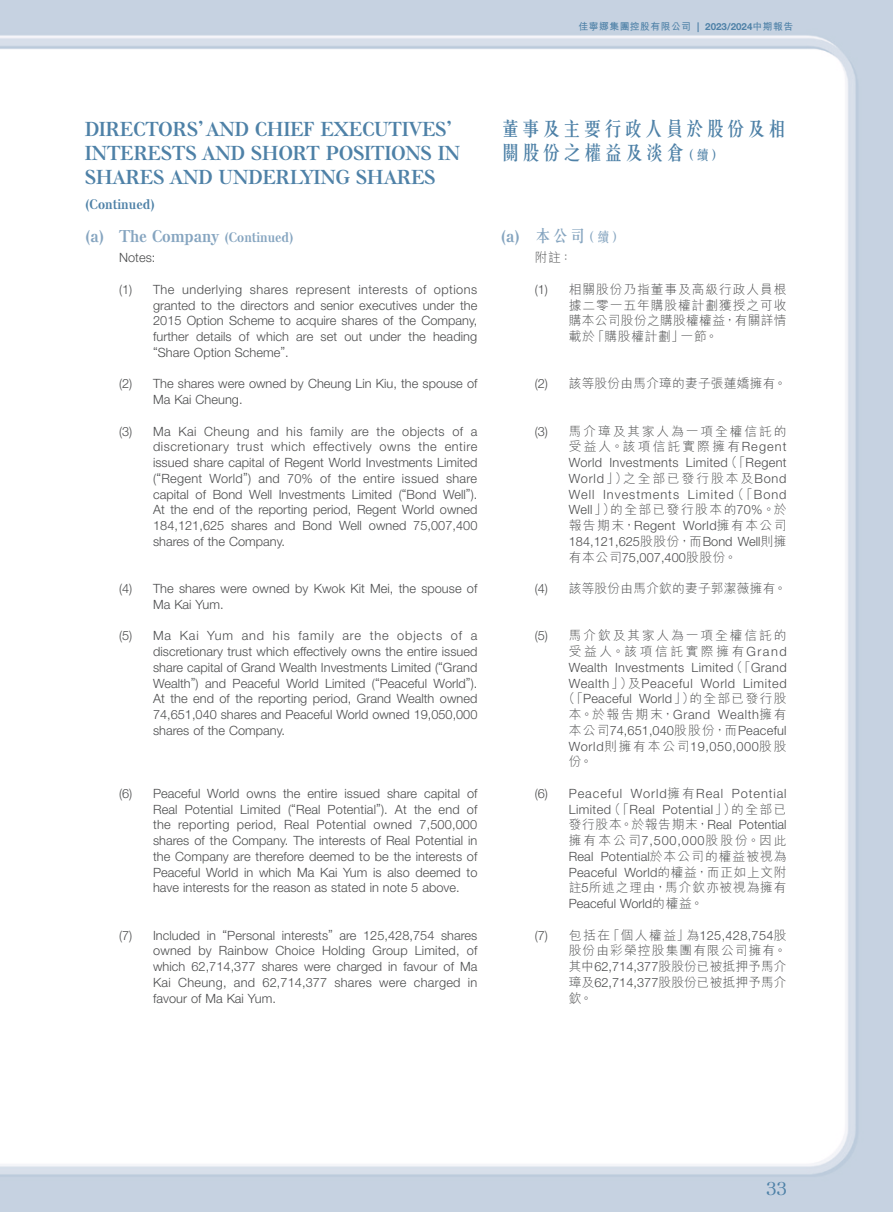
<style>
.page{position:relative;width:893px;height:1212px;background:#fff}
.page>*{position:absolute;margin:0;border:0;box-sizing:border-box;transform-origin:0 0}
.Heading_1{font:700 19.5px/24px "Else NPL Std";letter-spacing:.01em;color:#4e81a7}
.C_Heading_1{font:500 19.5px/24px "C Song 3 HK";letter-spacing:.05em;color:#4e81a7}
.t1{font:500 18px "Else NPL Std";color:#4e81a7}
.C_Heading_3{font:700 16.5px "Else NPL Std";letter-spacing:.005em;color:#86a5c0}
.Heading_1-2{font:700 13.5px "Else NPL Std";letter-spacing:.01em;color:#4e81a7}
.Notes{font:300 12.75px/15.8px "Helvetica Neue LT Std";letter-spacing:.005em;color:#4b4c4d;text-align:justify}
.C_Notes{font:300 12.75px/15.8px "Helvetica Neue LT Std";letter-spacing:.025em;color:#4b4c4d;text-align:justify}
.C_Notes-2{font:300 12.75px/15.8px "M Hei HK";letter-spacing:.04em;color:#4b4c4d;text-align:justify}
.C_Notes-3{font:300 12.75px "M Hei HK";letter-spacing:.015em;color:#4b4c4d}
.C_Notes-4{font:300 12.75px "Helvetica Neue LT Std";letter-spacing:.045em;color:#4b4c4d}
.C_Notes-5{font:300 12.75px "Helvetica Neue LT Std";letter-spacing:.05em;color:#4b4c4d}
.C_Notes-6{font:300 12.75px "M Hei HK";letter-spacing:.15em;color:#4b4c4d}
.C_Notes-7{font:300 12.75px "M Hei HK";letter-spacing:.205em;color:#4b4c4d}
.t2{font:700 9.75px "M Hei HK";letter-spacing:.055em;color:#4e81a7}
.s1{font-family:"Helvetica Neue LT Std"}
.s2{font-size:13.5px}
.s3{font-family:"C Song 3 HK";font-weight:500}
.s4{font-family:"C Song 3 HK";font-weight:500;font-size:13.5px}
.s5{font-family:"M Hei HK"}
</style>
<div class="page">
<img style="left:0;top:0;width:893px;height:1212px">
<p class="t2" style="left:579px;top:19px;width:216px">佳寧娜集團控股有限公司 <span class="s1">| 2023/2024</span>中期報告</p>
<p class="Heading_1" style="left:85px;top:117px;width:376px">DIRECTORS’ AND CHIEF EXECUTIVES’<br>INTERESTS AND SHORT POSITIONS IN<br>SHARES AND UNDERLYING SHARES</p>
<p class="Heading_1-2" style="left:85px;top:195px;width:71px">(Continued)</p>
<p class="C_Heading_3" style="left:85px;top:225px;width:210px">(a) The Company <span class="s2">(Continued)</span></p>
<p class="Notes" style="left:119px;top:250px;width:38px">Notes:</p>
<p class="Notes" style="left:153px;top:281px;width:326px;text-indent:-34px">(1) The underlying shares represent interests of options granted to the directors and senior executives under the 2015 Option Scheme to acquire shares of the Company, further details of which are set out under the heading “Share Option Scheme”.</p>
<p class="Notes" style="left:153px;top:376px;width:326px;text-indent:-34px">(2) The shares were owned by Cheung Lin Kiu, the spouse of<br>Ma Kai Cheung.</p>
<p class="Notes" style="left:153px;top:423px;width:326px;text-indent:-34px">(3) Ma Kai Cheung and his family are the objects of a discretionary trust which effectively owns the entire issued share capital of Regent World Investments Limited (“Regent World”) and 70% of the entire issued share capital of Bond Well Investments Limited (“Bond Well”).<br>At the end of the reporting period, Regent World owned 184,121,625 shares and Bond Well owned 75,007,400 shares of the Company.</p>
<p class="Notes" style="left:153px;top:580px;width:326px;text-indent:-34px">(4) The shares were owned by Kwok Kit Mei, the spouse of<br>Ma Kai Yum.</p>
<p class="Notes" style="left:153px;top:628px;width:326px;text-indent:-34px">(5) Ma Kai Yum and his family are the objects of a discretionary trust which effectively owns the entire issued share capital of Grand Wealth Investments Limited (“Grand Wealth”) and Peaceful World Limited (“Peaceful World”).<br>At the end of the reporting period, Grand Wealth owned 74,651,040 shares and Peaceful World owned 19,050,000 shares of the Company.</p>
<p class="Notes" style="left:153px;top:785px;width:326px;text-indent:-34px">(6) Peaceful World owns the entire issued share capital of Real Potential Limited (“Real Potential”). At the end of the reporting period, Real Potential owned 7,500,000 shares of the Company. The interests of Real Potential in the Company are therefore deemed to be the interests of Peaceful World in which Ma Kai Yum is also deemed to have interests for the reason as stated in note 5 above.</p>
<p class="Notes" style="left:153px;top:927px;width:326px;text-indent:-34px">(7) Included in “Personal interests” are 125,428,754 shares owned by Rainbow Choice Holding Group Limited, of which 62,714,377 shares were charged in favour of Ma Kai Cheung, and 62,714,377 shares were charged in favour of Ma Kai Yum.</p>
<p class="C_Heading_1" style="left:501px;top:117px;width:287px">董事及主要行政人員於股份及相關股份之權益及淡倉<span class="s2">（續）</span></p>
<p class="C_Heading_3" style="left:501px;top:225px;width:125px">(a) <span class="s3">本公司</span><span class="s4">（續）</span></p>
<p class="C_Notes-2" style="left:535px;top:250px;width:39px">附註：</p>
<p class="C_Notes-2" style="left:569px;top:281px;width:219px;text-indent:-34px"><span class="s1">(1)</span> 相關股份乃指董事及高級行政人員根據二零一五年購股權計劃獲授之可收購本公司股份之購股權權益，有關詳情載於「購股權計劃」一節。</p>
<p class="C_Notes-3" style="left:535px;top:377px;width:253px"><span class="s1">(2)</span> 該等股份由馬介璋的妻子張蓮嬌擁有。</p>
<p class="C_Notes" style="left:569px;top:423px;width:219px;text-indent:-34px">(3) <span class="s5">馬介璋及其家人為一項全權信託的受益人。該項信託實際擁有</span>Regent World Investments Limited<span class="s5">（「</span>Regent World<span class="s5">」）之全部已發行股本及</span>Bond Well Investments Limited<span class="s5">（「</span>Bond Well<span class="s5">」）的全部已發行股本的</span>70%<span class="s5">。於報告期末，</span>Regent World<span class="s5">擁有本公司</span>184,121,625<span class="s5">股股份，而</span>Bond Well<span class="s5">則擁有本公司</span>75,007,400<span class="s5">股股份。</span></p>
<p class="C_Notes-3" style="left:535px;top:582px;width:253px"><span class="s1">(4)</span> 該等股份由馬介欽的妻子郭潔薇擁有。</p>
<p class="C_Notes-6" style="left:535px;top:629px;width:253px"><span class="s1">(5)</span> 馬介欽及其家人為一項全權信託的</p>
<p class="C_Notes-7" style="left:569px;top:645px;width:219px">受益人。該項信託實際擁有<span class="s1">Grand</span></p>
<p class="C_Notes" style="left:569px;top:659px;width:219px">Wealth Investments Limited<span class="s5">（「</span>Grand</p>
<p class="C_Notes-4" style="left:569px;top:675px;width:219px">Wealth<span class="s5">」）及</span>Peaceful World Limited</p>
<p class="C_Notes" style="left:562px;top:691px;width:226px"><span class="s5">（「</span>Peaceful World<span class="s5">」）的全部已發行股</span></p>
<p class="C_Notes-5" style="left:569px;top:707px;width:219px"><span class="s5">本。於報告期末，</span>Grand Wealth<span class="s5">擁有</span></p>
<p class="C_Notes" style="left:569px;top:722px;width:219px"><span class="s5">本公司</span>74,651,040<span class="s5">股股份，而</span>Peaceful</p>
<p class="C_Notes" style="left:569px;top:738px;width:219px">World<span class="s5">則擁有本公司</span>19,050,000<span class="s5">股股</span></p>
<p class="C_Notes-2" style="left:569px;top:754px;width:25px">份。</p>
<p class="C_Notes" style="left:569px;top:785px;width:219px;text-indent:-34px">(6) Peaceful World<span class="s5">擁有</span>Real Potential Limited<span class="s5">（「</span>Real Potential<span class="s5">」）的全部已發行股本。於報告期末，</span>Real Potential<span class="s5">擁有本公司</span>7,500,000<span class="s5">股股份。因此</span>Real Potential<span class="s5">於本公司的權益被視為</span>Peaceful World<span class="s5">的權益，而正如上文附註</span>5<span class="s5">所述之理由，馬介欽亦被視為擁有</span>Peaceful World<span class="s5">的權益。</span></p>
<p class="C_Notes-2" style="left:569px;top:927px;width:219px;text-indent:-34px"><span class="s1">(7)</span> 包括在「個人權益」為<span class="s1">125,428,754</span>股股份由彩榮控股集團有限公司擁有。其中<span class="s1">62,714,377</span>股股份已被抵押予馬介璋及<span class="s1">62,714,377</span>股股份已被抵押予馬介欽。</p>
<h2 class="t1" style="left:766px;top:1178px;width:22px">33</h2>
</div>
